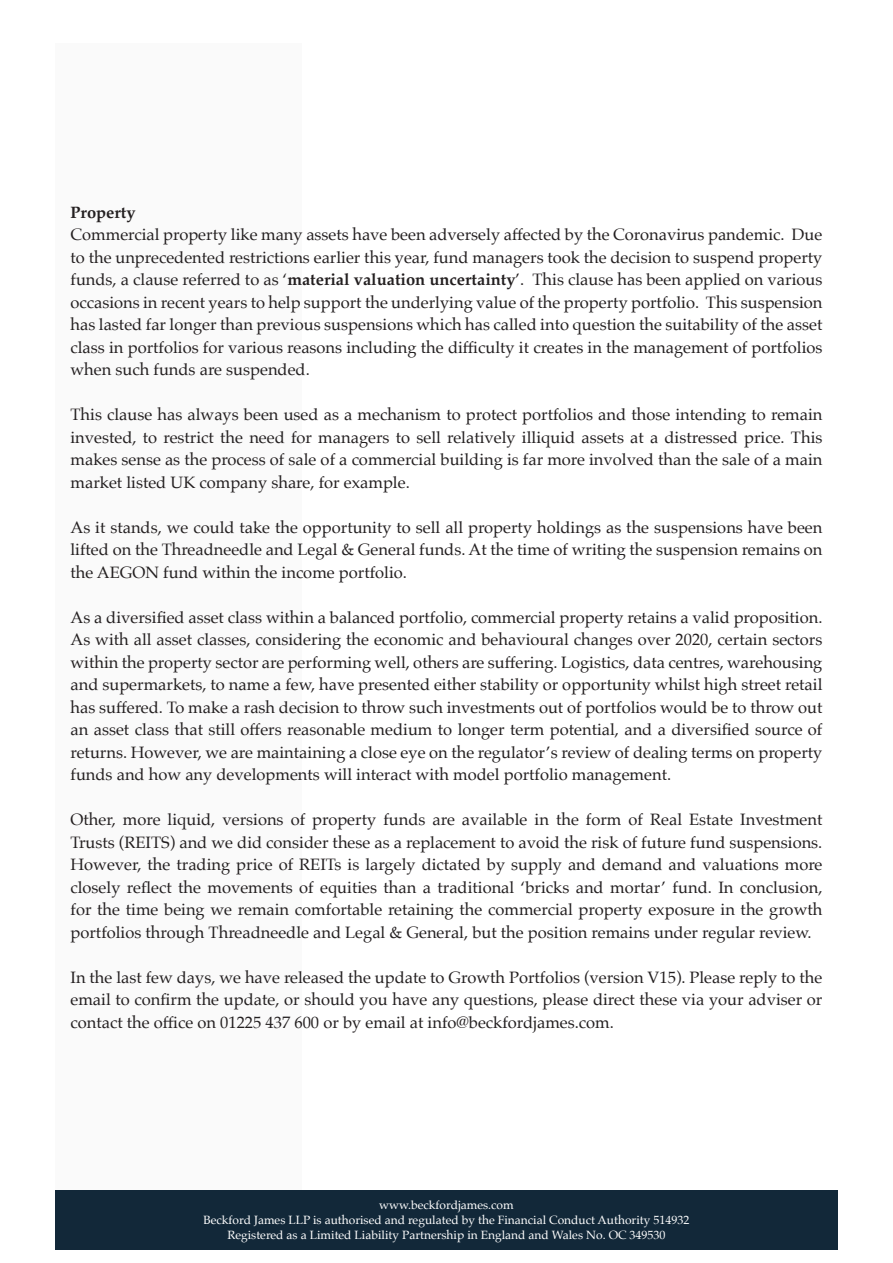
<style>
.page{position:relative;width:893px;height:1263px;background:#fff}
.page>*{position:absolute;margin:0;border:0;box-sizing:border-box;transform-origin:0 0}
.t1{font:16.5px/22.5px "Palatino";color:#231f20;text-align:justify}
.t2{font:700 16.5px "Palatino";color:#231f20}
.t3{font:12px/15px "Palatino";color:#fff;text-align:center}
.s1{font-weight:700}
</style>
<div class="page">
<div style="left:55px;top:43px;width:247px;height:1177px;background:#fafafa"></div>
<div style="left:55px;top:1191px;width:783px;height:59px;background:#122839"></div>
<p class="t2" style="left:71px;top:198px;width:67px">Property</p>
<p class="t1" style="left:71px;top:223px;width:753px">Commercial property like many assets have been adversely affected by the Coronavirus pandemic. Due to the unprecedented restrictions earlier this year, fund managers took the decision to suspend property funds, a clause referred to as ‘<span class="s1">material valuation uncertainty</span>’. This clause has been applied on various occasions in recent years to help support the underlying value of the property portfolio. This suspension has lasted far longer than previous suspensions which has called into question the suitability of the asset class in portfolios for various reasons including the difficulty it creates in the management of portfolios when such funds are suspended.</p>
<p class="t1" style="left:71px;top:403px;width:753px">This clause has always been used as a mechanism to protect portfolios and those intending to remain invested, to restrict the need for managers to sell relatively illiquid assets at a distressed price. This makes sense as the process of sale of a commercial building is far more involved than the sale of a main market listed UK company share, for example.</p>
<p class="t1" style="left:71px;top:516px;width:753px">As it stands, we could take the opportunity to sell all property holdings as the suspensions have been lifted on the Threadneedle and Legal &amp; General funds. At the time of writing the suspension remains on the AEGON fund within the income portfolio.</p>
<p class="t1" style="left:71px;top:606px;width:753px">As a diversified asset class within a balanced portfolio, commercial property retains a valid proposition.<br>As with all asset classes, considering the economic and behavioural changes over 2020, certain sectors within the property sector are performing well, others are suffering. Logistics, data centres, warehousing and supermarkets, to name a few, have presented either stability or opportunity whilst high street retail has suffered. To make a rash decision to throw such investments out of portfolios would be to throw out an asset class that still offers reasonable medium to longer term potential, and a diversified source of returns. However, we are maintaining a close eye on the regulator’s review of dealing terms on property funds and how any developments will interact with model portfolio management.</p>
<p class="t1" style="left:71px;top:808px;width:753px">Other, more liquid, versions of property funds are available in the form of Real Estate Investment Trusts (REITS) and we did consider these as a replacement to avoid the risk of future fund suspensions.<br>However, the trading price of REITs is largely dictated by supply and demand and valuations more closely reflect the movements of equities than a traditional ‘bricks and mortar’ fund. In conclusion, for the time being we remain comfortable retaining the commercial property exposure in the growth portfolios through Threadneedle and Legal &amp; General, but the position remains under regular review.</p>
<p class="t1" style="left:71px;top:966px;width:753px">In the last few days, we have released the update to Growth Portfolios (version V15). Please reply to the email to confirm the update, or should you have any questions, please direct these via your adviser or contact the office on 01225 437 600 or by email at info@beckfordjames.com.</p>
<p class="t3" style="left:204px;top:1197px;width:487px">www.beckfordjames.com<br>Beckford James LLP is authorised and regulated by the Financial Conduct Authority 514932<br>Registered as a Limited Liability Partnership in England and Wales No. OC 349530</p>
</div>
